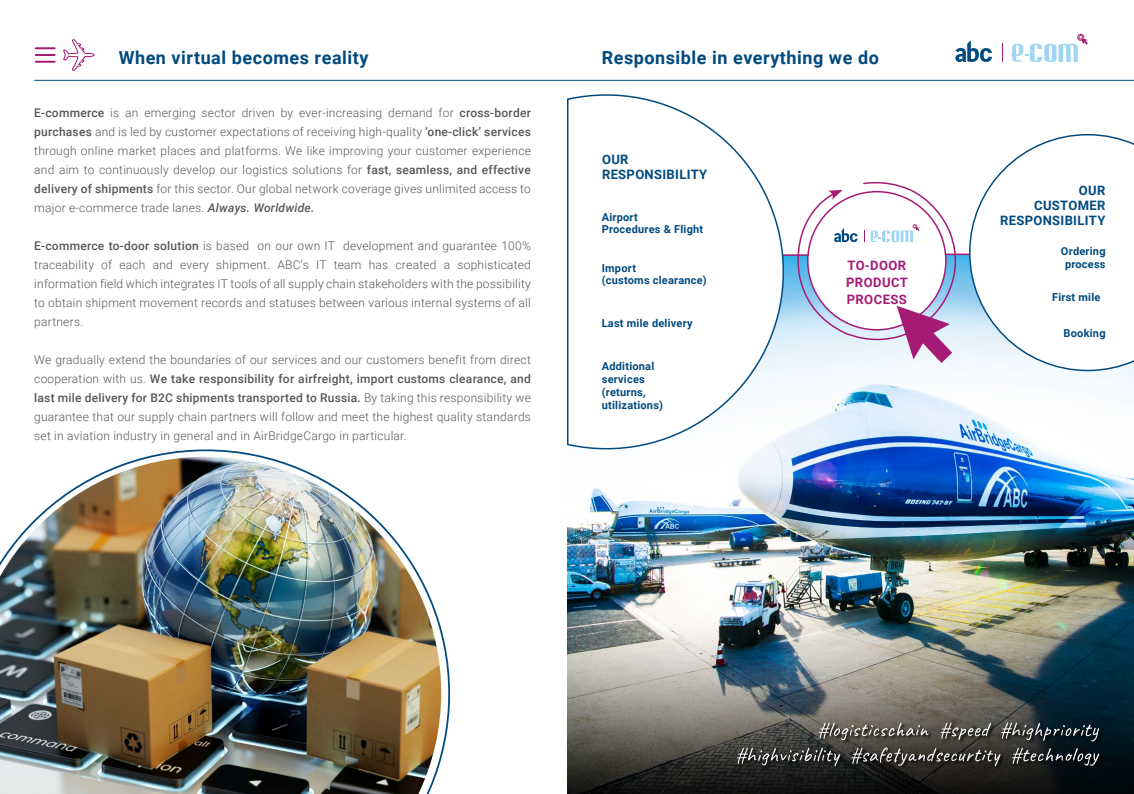
<style>
.page{position:relative;width:1134px;height:794px;background:#fff}
.page>*{position:absolute;margin:0;border:0;box-sizing:border-box;transform-origin:0 0}
.t1{font:700 18px "Roboto";letter-spacing:.03em;color:#004a80}
.t2{font:700 13px/15px "Roboto";letter-spacing:.025em;color:#004a80}
.t3{font:700 13px/17px "Roboto";letter-spacing:.035em;color:#a41a75}
.t4{font:300 12px/19px "Roboto";letter-spacing:.02em;color:#575756;text-align:justify}
.t5{font:700 11px/13px "Roboto";letter-spacing:.02em;color:#004a80}
.s1{font-weight:500}
.s2{font-weight:500;font-style:italic}
</style>
<div class="page">
<svg style="left:146px;top:449px;width:304px;height:311px"></svg>
<img style="left:0;top:457px;width:441px;height:337px">
<img style="left:567px;top:256px;width:567px;height:362px">
<hr style="left:783px;top:254px;width:25px;height:2px;background:#a41a75">
<svg style="left:955px;top:40px;width:37px;height:22px"></svg>
<svg style="left:1002px;top:44px;width:1px;height:18px"></svg>
<svg style="left:1011px;top:34px;width:77px;height:28px"></svg>
<svg style="left:567px;top:94px;width:218px;height:356px"></svg>
<svg style="left:968px;top:133px;width:166px;height:239px"></svg>
<img style="left:567px;top:618px;width:567px;height:176px">
<svg style="left:736px;top:747px;width:368px;height:24px;background:#1b1c1b"></svg>
<svg style="left:737px;top:747px;width:362px;height:19px;background:#454543"></svg>
<svg style="left:818px;top:722px;width:286px;height:24px;background:#343633"></svg>
<svg style="left:819px;top:722px;width:280px;height:19px;background:#575855"></svg>
<svg style="left:795px;top:181px;width:173px;height:182px"></svg>
<hr style="left:34px;top:80px;width:1100px;height:1px;background:#004a80">
<svg style="left:63px;top:39px;width:32px;height:32px"></svg>
<svg style="left:36px;top:47px;width:19px;height:16px"></svg>
<h1 class="t1" style="left:119px;top:45px;width:251px">When virtual becomes reality</h1>
<p class="t4" style="left:34px;top:103px;width:498px"><span class="s1">E-commerce</span> is an emerging sector driven by ever-increasing demand for <span class="s1">cross-border purchases</span> and is led by customer expectations of receiving high-quality <span class="s1">‘one-click’ services </span>through online market places and platforms. We like improving your customer experience and aim to continuously develop our logistics solutions for <span class="s1">fast, seamless, and effective delivery of shipments</span> for this sector. Our global network coverage gives unlimited access to major e-commerce trade lanes. <span class="s2">Always. Worldwide.</span></p>
<p class="t4" style="left:34px;top:236px;width:498px"><span class="s1">E-commerce to-door solution</span> is based on our own IT development and guarantee 100% traceability of each and every shipment. ABC‘s IT team has created a sophisticated information field which integrates IT tools of all supply chain stakeholders with the possibility to obtain shipment movement records and statuses between various internal systems of all partners.</p>
<p class="t4" style="left:34px;top:350px;width:498px">We gradually extend the boundaries of our services and our customers benefit from direct cooperation with us. <span class="s1">We take responsibility for airfreight, import customs clearance, and last mile delivery for B2C shipments transported to Russia.</span> By taking this responsibility we guarantee that our supply chain partners will follow and meet the highest quality standards set in aviation industry in general and in AirBridgeCargo in particular.</p>
<h1 class="t1" style="left:602px;top:45px;width:279px">Responsible in everything we do</h1>
<p class="t2" style="left:602px;top:152px;width:107px">OUR<br>RESPONSIBILITY</p>
<p class="t5" style="left:602px;top:211px;width:103px;line-height:12px">Airport<br>Procedures &amp; Flight</p>
<p class="t5" style="left:602px;top:261px;width:107px;line-height:12px">Import<br>(customs clearance)</p>
<p class="t5" style="left:602px;top:316px;width:92px">Last mile delivery</p>
<p class="t5" style="left:602px;top:359px;width:63px">Additional services (returns, utilizations)</p>
<p class="t3" style="left:846px;top:256px;width:63px">TO-DOOR<br>PRODUCT<br>PROCESS</p>
<p class="t2" style="left:1000px;top:183px;width:107px;text-align:right">OUR<br>CUSTOMER<br>RESPONSIBILITY</p>
<p class="t5" style="left:1061px;top:244px;width:46px;text-align:center">Ordering process</p>
<p class="t5" style="left:1052px;top:290px;width:50px">First mile</p>
<p class="t5" style="left:1063px;top:326px;width:43px">Booking</p>
</div>
